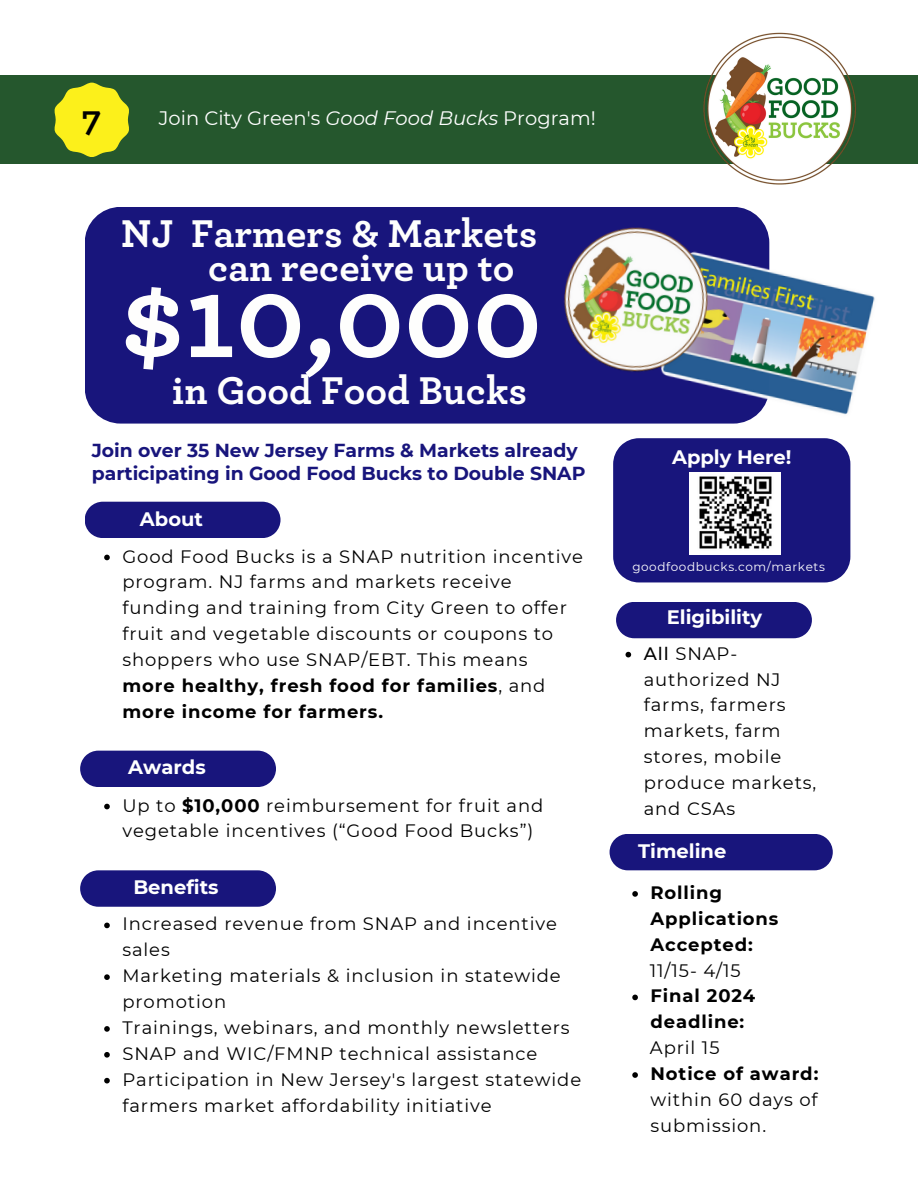
<style>
.page{position:relative;width:918px;height:1188px;background:#fff}
.page>*{position:absolute;margin:0;border:0;box-sizing:border-box;transform-origin:0 0}
.t1{font:700 118.35px "Archer";color:#fefefd}
.t2{font:700 40.65px/33.9px "Archer";color:#fefefd}
.t3{font:700 37.5px "Archer";color:#000}
.t4{font:700 19.5px "Montserrat";color:#fff}
.t5{font:19.5px "Montserrat";color:#fff}
.t6{font:700 18.75px/22.5px "Montserrat";color:#18157c}
.t7{font:18px/25.8px "Montserrat";letter-spacing:.05em;color:#000}
.t8{font:700 18px/25.8px "Montserrat";letter-spacing:.05em;color:#000}
.t9{font:12px "Montserrat";letter-spacing:.05em;color:#fff}
.s1{font-style:italic}
.s2{font-weight:700}
.s3{font-weight:500}
</style>
<div class="page">
<div style="left:0;top:76px;width:918px;height:88px;background:#25572d"></div>
<svg style="left:54px;top:83px;width:75px;height:74px"></svg>
<img style="left:694px;top:32px;width:166px;height:153px">
<div style="left:85px;top:207px;width:684px;height:217px;background:#18157c;border-radius:36px"></div>
<img style="left:564px;top:212px;width:311px;height:208px">
<div style="left:85px;top:502px;width:196px;height:36px;background:#18157c"></div>
<svg style="left:104px;top:923px;width:6px;height:5px"></svg>
<svg style="left:104px;top:974px;width:6px;height:6px"></svg>
<svg style="left:104px;top:1026px;width:6px;height:6px"></svg>
<svg style="left:104px;top:1052px;width:6px;height:6px"></svg>
<svg style="left:104px;top:1078px;width:6px;height:5px"></svg>
<svg style="left:632px;top:891px;width:6px;height:6px"></svg>
<svg style="left:632px;top:995px;width:6px;height:5px"></svg>
<svg style="left:632px;top:1072px;width:6px;height:6px"></svg>
<svg style="left:626px;top:652px;width:5px;height:5px"></svg>
<svg style="left:104px;top:804px;width:6px;height:5px"></svg>
<svg style="left:104px;top:555px;width:6px;height:5px"></svg>
<div style="left:80px;top:751px;width:196px;height:36px;background:#18157c"></div>
<div style="left:616px;top:602px;width:196px;height:36px;background:#18157c"></div>
<svg style="left:80px;top:870px;width:196px;height:37px;background:#252283"></svg>
<div style="left:610px;top:834px;width:223px;height:36px;background:#18157c;border-radius:18px"></div>
<div style="left:613px;top:438px;width:237px;height:144px;background:#18157c"></div>
<img style="left:689px;top:473px;width:91px;height:82px">
<h3 class="t3" style="left:82px;top:101px;width:21px">7</h3>
<p class="t5" style="left:159px;top:106px;width:438px">Join City Green's <span class="s1">Good Food Bucks</span> Program!</p>
<h2 class="t2" style="left:208px;top:218px;width:331px;text-indent:-87px">NJ Farmers &amp; Markets can receive up to</h2>
<h1 class="t1" style="left:121px;top:262px;width:422px">$10,000</h1>
<h2 class="t2" style="left:172px;top:375px;width:357px">in Good Food Bucks</h2>
<p class="t6" style="left:92px;top:439px;width:495px">Join over 35 New Jersey Farms &amp; Markets already participating in Good Food Bucks to Double SNAP</p>
<p class="t4" style="left:140px;top:507px;width:65px">About</p>
<p class="t7" style="left:122px;top:543px;width:462px">Good Food Bucks is a SNAP nutrition incentive program. NJ farms and markets receive funding and training from City Green to offer fruit and vegetable discounts or coupons to shoppers who use SNAP/EBT. This means <span class="s2">more healthy, fresh food for families</span>, and <span class="s2">more income for farmers.</span></p>
<p class="t4" style="left:128px;top:756px;width:79px">Awards</p>
<p class="t4" style="left:672px;top:446px;width:121px">Apply Here!</p>
<p class="t9" style="left:632px;top:560px;width:194px">goodfoodbucks.com/markets</p>
<p class="t4" style="left:667px;top:605px;width:97px">Eligibility</p>
<p class="t7" style="left:644px;top:640px;width:174px"><span class="s3">All</span> SNAP&shy;authorized NJ farms, farmers markets, farm stores, mobile produce markets,</p>
<p class="t7" style="left:122px;top:792px;width:423px">Up to <span class="s2">$10,000</span> reimbursement for fruit and</p>
<p class="t7" style="left:644px;top:796px;width:93px">and CSAs</p>
<p class="t7" style="left:122px;top:818px;width:412px">vegetable incentives (“Good Food Bucks”)</p>
<p class="t4" style="left:638px;top:839px;width:90px">Timeline</p>
<p class="t4" style="left:133px;top:875px;width:87px">Benefits</p>
<p class="t7" style="left:122px;top:911px;width:460px">Increased revenue from SNAP and incentive sales<br>Marketing materials &amp; inclusion in statewide promotion<br>Trainings, webinars, and monthly newsletters SNAP and WIC/FMNP technical assistance Participation in New Jersey's largest statewide farmers market affordability initiative</p>
<p class="t8" style="left:651px;top:880px;width:130px">Rolling<br>Applications<br>Accepted:</p>
<p class="t7" style="left:650px;top:957px;width:92px">11/15- 4/15</p>
<p class="t8" style="left:651px;top:983px;width:106px">Final 2024 deadline:</p>
<p class="t7" style="left:650px;top:1035px;width:71px">April 15</p>
<p class="t8" style="left:651px;top:1061px;width:169px">Notice of award:</p>
<p class="t7" style="left:651px;top:1087px;width:169px">within 60 days of submission.</p>
</div>
